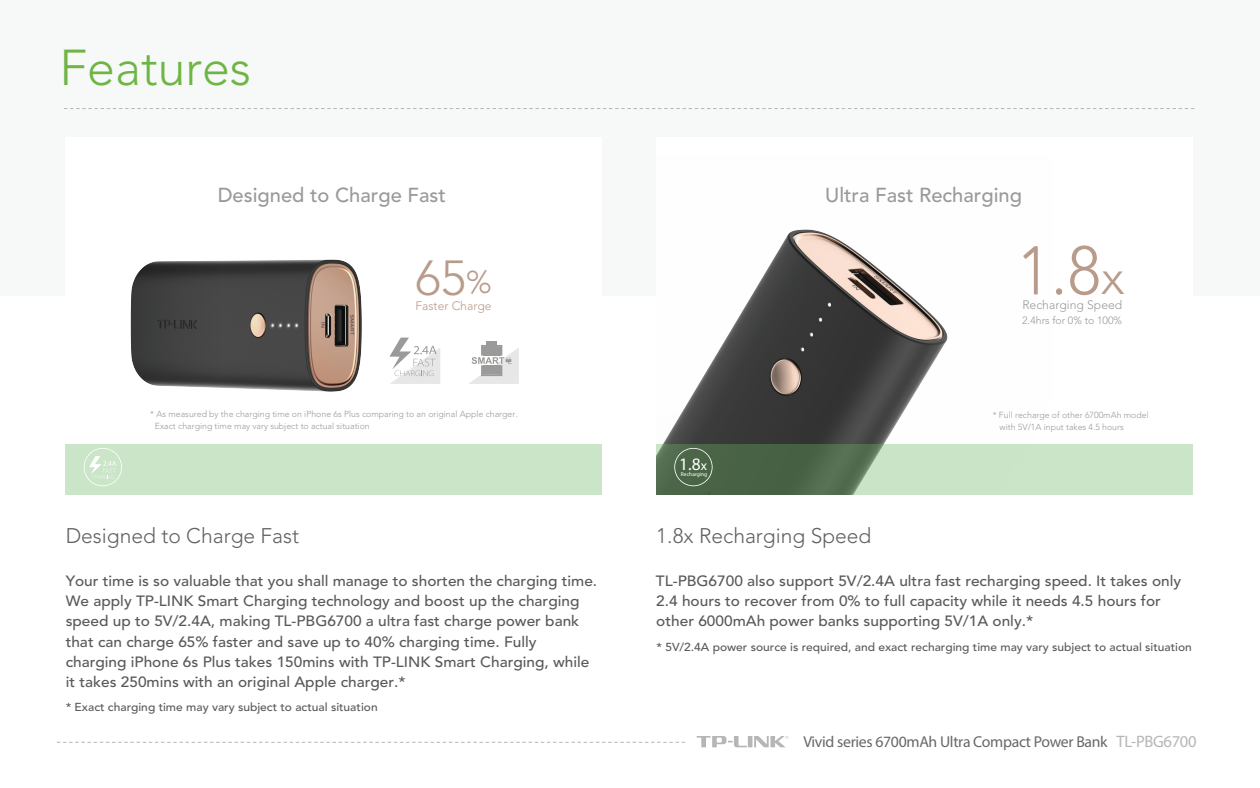
<style>
.page{position:relative;width:1260px;height:788px;background:#fff}
.page>*{position:absolute;margin:0;border:0;box-sizing:border-box;transform-origin:0 0}
.t1{font:300 67.99px "Avenir LT Std";color:#b89b8a;scale:.95 1}
.t2{font:300 49.96px "Avenir LT Std";color:#6fb544}
.t3{font:300 48.74px "Avenir LT Std";color:#b89b8a}
.t4{font:300 21px "Avenir LT Std";color:#616161}
.t5{font:500 20.12px "Avenir LT Std";color:#9a9a99}
.t6{font:17.5px "Myriad Pro";color:#fff}
.t7{font:15.75px "Myriad Pro";letter-spacing:-.02em;color:#666767}
.t8{font:500 14.79px/20.1px "Avenir LT Std";color:#5a5858;scale:1.04 1}
.t9{font:300 12.16px "Avenir LT Std";color:#9a9a99}
.t10{font:300 12.16px "Avenir LT Std";color:#b89b8a}
.t11{font:500 11.55px "Avenir LT Std";color:#5a5858;scale:1.04 1}
.t12{font:300 10.5px "Avenir LT Std";color:#9a9a99}
.t13{font:300 8.75px/12.2px "Avenir LT Std";color:#9a9a99}
.t14{font:5.6px "Myriad Pro";color:#fff}
.s1{font-size:31.32px}
.s2{font-size:48.74px}
.s3{font-size:13.65px}
.s4{font-size:16.54px;color:#b6b6b6}
</style>
<div class="page">
<div style="left:0;top:0;width:1260px;height:295px;background:#f7f9f9"></div>
<svg style="left:64px;top:108px;width:1131px;height:1px"></svg>
<svg style="left:57px;top:742px;width:628px;height:1px"></svg>
<svg style="left:697px;top:736px;width:91px;height:11px"></svg>
<div style="left:66px;top:137px;width:536px;height:357px;background:#fff"></div>
<img style="left:130px;top:259px;width:260px;height:133px">
<svg style="left:390px;top:337px;width:50px;height:47px"></svg>
<div style="left:487px;top:341px;width:10px;height:6px;background:#9a9a99"></div>
<svg style="left:469px;top:345px;width:50px;height:39px"></svg>
<div style="left:656px;top:137px;width:536px;height:357px;background:#fff"></div>
<img style="left:663px;top:229px;width:285px;height:215px">
<svg style="left:656px;top:444px;width:536px;height:50px;background:#9db799"></svg>
<svg style="left:674px;top:448px;width:39px;height:38px"></svg>
<div style="left:66px;top:444px;width:536px;height:50px;background:#cae5c7"></div>
<svg style="left:84px;top:448px;width:38px;height:38px"></svg>
<h2 class="t2" style="left:60px;top:38px;width:193px">Features</h2>
<h3 class="t5" style="left:218px;top:183px;width:230px">Designed to Charge Fast</h3>
<h3 class="t3" style="left:415px;top:249px;width:78px">65<span class="s1">%</span></h3>
<p class="t10" style="left:415px;top:298px;width:78px">Faster Charge</p>
<p class="t13" style="left:155px;top:408px;width:364px;text-indent:-5px">* As measured by the charging time on iPhone 6s Plus comparing to an original Apple charger.<br>Exact charging time may vary subject to actual situation</p>
<h3 class="t4" style="left:66px;top:523px;width:235px">Designed to Charge Fast</h3>
<p class="t8" style="left:66px;top:571px;width:513px">Your time is so valuable that you shall manage to shorten the charging time.<br>We apply TP-LINK Smart Charging technology and boost up the charging speed up to 5V/2.4A, making TL-PBG6700 a ultra fast charge power bank that can charge 65% faster and save up to 40% charging time. Fully charging iPhone 6s Plus takes 150mins with TP-LINK Smart Charging, while it takes 250mins with an original Apple charger.*</p>
<p class="t11" style="left:66px;top:700px;width:301px">* Exact charging time may vary subject to actual situation</p>
<h3 class="t5" style="left:825px;top:183px;width:198px">Ultra Fast Recharging</h3>
<h1 class="t1" style="left:1017px;top:231px;width:115px">1.8<span class="s2">x</span></h1>
<p class="t9" style="left:1022px;top:298px;width:102px">Recharging Speed</p>
<p class="t12" style="left:1022px;top:314px;width:101px">2.4hrs for 0% to 100%</p>
<p class="t6" style="left:679px;top:453px;width:29px">1.8<span class="s3">x</span></p>
<p class="t14" style="left:681px;top:470px;width:28px">Recharging</p>
<p class="t13" style="left:1000px;top:409px;width:151px;text-indent:-7px">* Full recharge of other 6700mAh model with 5V/1A input takes 4.5 hours</p>
<h3 class="t4" style="left:656px;top:523px;width:217px">1.8x Recharging Speed</h3>
<p class="t8" style="left:656px;top:571px;width:507px">TL-PBG6700 also support 5V/2.4A ultra fast recharging speed. It takes only<br>2.4 hours to recover from 0% to full capacity while it needs 4.5 hours for other 6000mAh power banks supporting 5V/1A only.*</p>
<p class="t11" style="left:656px;top:640px;width:516px">* 5V/2.4A power source is required, and exact recharging time may vary subject to actual situation</p>
<p class="t7" style="left:803px;top:732px;width:395px">Vivid series 6700mAh Ultra Compact Power Bank <span class="s4">TL-PBG6700</span></p>
</div>
